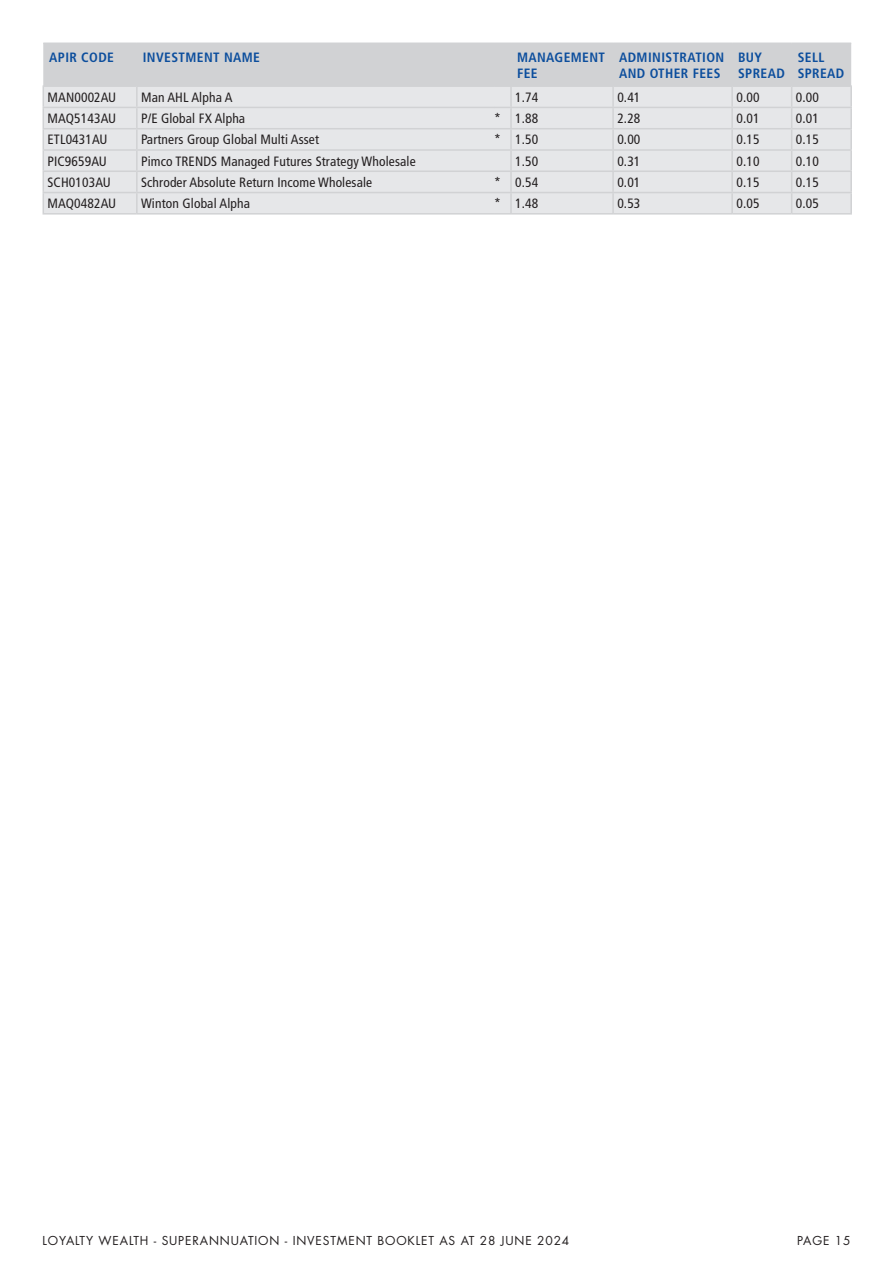
<style>
.page{position:relative;width:893px;height:1263px;background:#fff}
.page>*{position:absolute;margin:0;border:0;box-sizing:border-box;transform-origin:0 0}
.Table_Text{font:condensed 13.5px "Frutiger LT Std";letter-spacing:.01em;color:#231f20}
.Table_Header{font:700 condensed 13.5px/15.8px "Frutiger LT Std";letter-spacing:.03em;color:#0c4e9d}
.t1{font:12px "Futura Std";letter-spacing:.07em;color:#231f20}
</style>
<div class="page">
<svg style="left:43px;top:43px;width:809px;height:172px;background:#dfe0e2"></svg>
<p class="Table_Header" style="left:49px;top:49px;width:66px">APIR CODE</p>
<p class="Table_Header" style="left:143px;top:49px;width:119px">INVESTMENT NAME</p>
<p class="Table_Header" style="left:517px;top:49px;width:90px">MANAGEMENT<br>FEE</p>
<p class="Table_Header" style="left:619px;top:49px;width:107px">ADMINISTRATION<br>AND OTHER FEES</p>
<p class="Table_Header" style="left:738px;top:49px;width:48px">BUY<br>SPREAD</p>
<p class="Table_Header" style="left:798px;top:49px;width:48px">SELL<br>SPREAD</p>
<p class="Table_Text" style="left:48px;top:89px;width:70px">MAN0002AU</p>
<p class="Table_Text" style="left:141px;top:89px;width:93px">Man AHL Alpha A</p>
<p class="Table_Text" style="left:515px;top:89px;width:25px">1.74</p>
<p class="Table_Text" style="left:617px;top:89px;width:25px">0.41</p>
<p class="Table_Text" style="left:736px;top:89px;width:25px">0.00</p>
<p class="Table_Text" style="left:796px;top:89px;width:25px">0.00</p>
<p class="Table_Text" style="left:48px;top:111px;width:70px">MAQ5143AU</p>
<p class="Table_Text" style="left:141px;top:111px;width:106px">P/E Global FX Alpha</p>
<p class="Table_Text" style="left:494px;top:111px;width:8px">*</p>
<p class="Table_Text" style="left:515px;top:111px;width:25px">1.88</p>
<p class="Table_Text" style="left:617px;top:111px;width:25px">2.28</p>
<p class="Table_Text" style="left:736px;top:111px;width:25px">0.01</p>
<p class="Table_Text" style="left:796px;top:111px;width:25px">0.01</p>
<p class="Table_Text" style="left:48px;top:132px;width:61px">ETL0431AU</p>
<p class="Table_Text" style="left:141px;top:132px;width:180px">Partners Group Global Multi Asset</p>
<p class="Table_Text" style="left:494px;top:132px;width:8px">*</p>
<p class="Table_Text" style="left:515px;top:132px;width:25px">1.50</p>
<p class="Table_Text" style="left:617px;top:132px;width:25px">0.00</p>
<p class="Table_Text" style="left:736px;top:132px;width:25px">0.15</p>
<p class="Table_Text" style="left:796px;top:132px;width:25px">0.15</p>
<p class="Table_Text" style="left:48px;top:153px;width:61px">PIC9659AU</p>
<p class="Table_Text" style="left:141px;top:153px;width:276px">Pimco TRENDS Managed Futures Strategy Wholesale</p>
<p class="Table_Text" style="left:515px;top:153px;width:25px">1.50</p>
<p class="Table_Text" style="left:617px;top:153px;width:25px">0.31</p>
<p class="Table_Text" style="left:736px;top:153px;width:25px">0.10</p>
<p class="Table_Text" style="left:796px;top:153px;width:25px">0.10</p>
<p class="Table_Text" style="left:48px;top:174px;width:65px">SCH0103AU</p>
<p class="Table_Text" style="left:141px;top:174px;width:233px">Schroder Absolute Return Income Wholesale</p>
<p class="Table_Text" style="left:494px;top:174px;width:8px">*</p>
<p class="Table_Text" style="left:515px;top:174px;width:25px">0.54</p>
<p class="Table_Text" style="left:617px;top:174px;width:25px">0.01</p>
<p class="Table_Text" style="left:736px;top:174px;width:25px">0.15</p>
<p class="Table_Text" style="left:796px;top:174px;width:25px">0.15</p>
<p class="Table_Text" style="left:48px;top:196px;width:70px">MAQ0482AU</p>
<p class="Table_Text" style="left:141px;top:196px;width:110px">Winton Global Alpha</p>
<p class="Table_Text" style="left:494px;top:196px;width:8px">*</p>
<p class="Table_Text" style="left:515px;top:196px;width:25px">1.48</p>
<p class="Table_Text" style="left:617px;top:196px;width:25px">0.53</p>
<p class="Table_Text" style="left:736px;top:196px;width:25px">0.05</p>
<p class="Table_Text" style="left:796px;top:196px;width:25px">0.05</p>
<p class="t1" style="left:43px;top:1233px;width:528px">LOYALTY WEALTH - SUPERANNUATION - INVESTMENT BOOKLET AS AT 28 JUNE 2024</p>
<p class="t1" style="left:797px;top:1233px;width:55px">PAGE 15</p>
</div>
